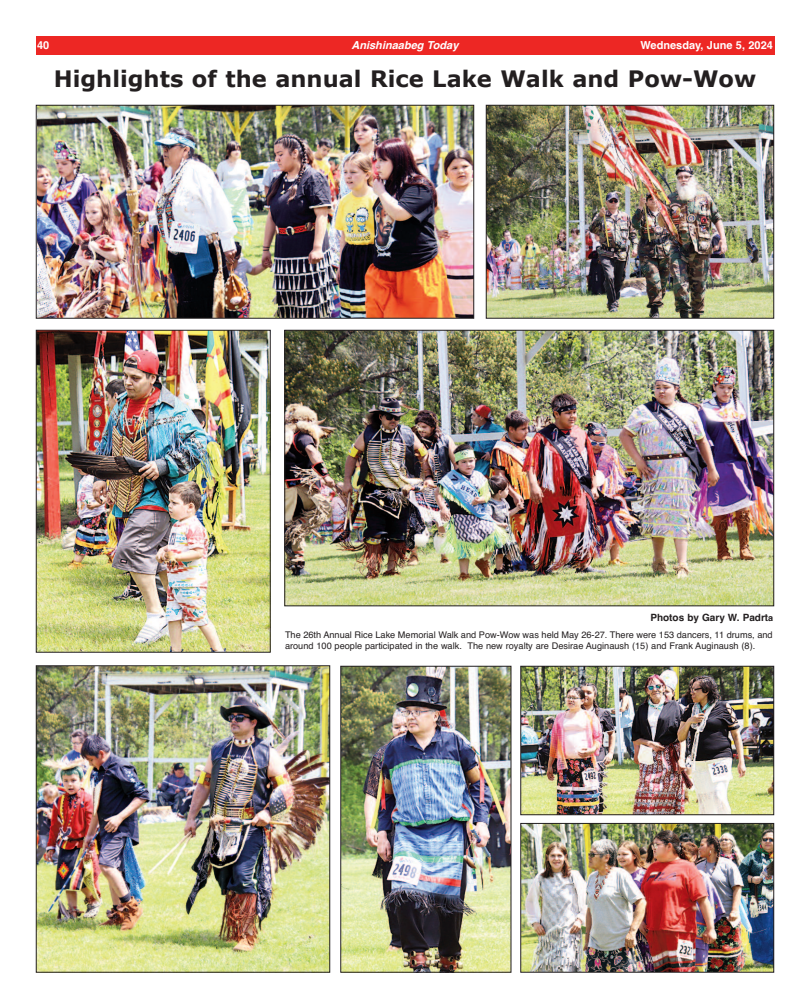
<style>
.page{position:relative;width:810px;height:1008px;background:#fff}
.page>*{position:absolute;margin:0;border:0;box-sizing:border-box;transform-origin:0 0}
.t1{font:700 22.6px "Verdana";color:#231f20}
.t2{font:700 11px "Helvetica";color:#fff}
.t3{font:italic 700 11px "Helvetica";color:#fff}
.t4{font:700 10px "Helvetica";color:#231f20}
.t5{font:9.2px/11px "Helvetica";color:#231f20}
.s1{font-size:9px}
</style>
<div class="page">
<div style="left:36px;top:36px;width:738px;height:19px;background:#ed2724"></div>
<img style="left:38px;top:107px;width:434px;height:209px">
<div style="left:36px;top:105px;width:438px;height:213px;border:1px solid #231f20"></div>
<img style="left:38px;top:332px;width:231px;height:318px">
<div style="left:36px;top:330px;width:235px;height:322px;border:1px solid #231f20"></div>
<img style="left:286px;top:332px;width:486px;height:272px">
<div style="left:284px;top:330px;width:490px;height:276px;border:1px solid #231f20"></div>
<img style="left:523px;top:668px;width:249px;height:145px">
<div style="left:521px;top:666px;width:253px;height:149px;border:1px solid #231f20"></div>
<img style="left:523px;top:825px;width:249px;height:145px">
<div style="left:521px;top:823px;width:253px;height:149px;border:1px solid #231f20"></div>
<img style="left:488px;top:107px;width:284px;height:209px">
<div style="left:486px;top:105px;width:288px;height:213px;border:1px solid #231f20"></div>
<img style="left:343px;top:668px;width:166px;height:303px">
<div style="left:341px;top:666px;width:170px;height:307px;border:1px solid #231f20"></div>
<img style="left:38px;top:668px;width:290px;height:303px">
<div style="left:36px;top:666px;width:294px;height:307px;border:1px solid #231f20"></div>
<p class="t2" style="left:37px;top:38px;width:14px">40</p>
<p class="t3" style="left:351px;top:38px;width:109px">Anishinaabeg Today</p>
<p class="t2" style="left:640px;top:38px;width:134px">Wednesday, June 5, 2024</p>
<h1 class="t1" style="left:54px;top:65px;width:704px">Highlights of the annual Rice Lake Walk and Pow-Wow</h1>
<p class="t4" style="left:650px;top:611px;width:124px">Photos by Gary W. Padrt<span class="s1">a</span></p>
<p class="t5" style="left:285px;top:630px;width:489px">The 26th Annual Rice Lake Memorial Walk and Pow-Wow was held May 26-27. There were 153 dancers, 11 drums, and around 100 people participated in the walk. The new royalty are Desirae Auginaush (15) and Frank Auginaush (8).</p>
</div>
